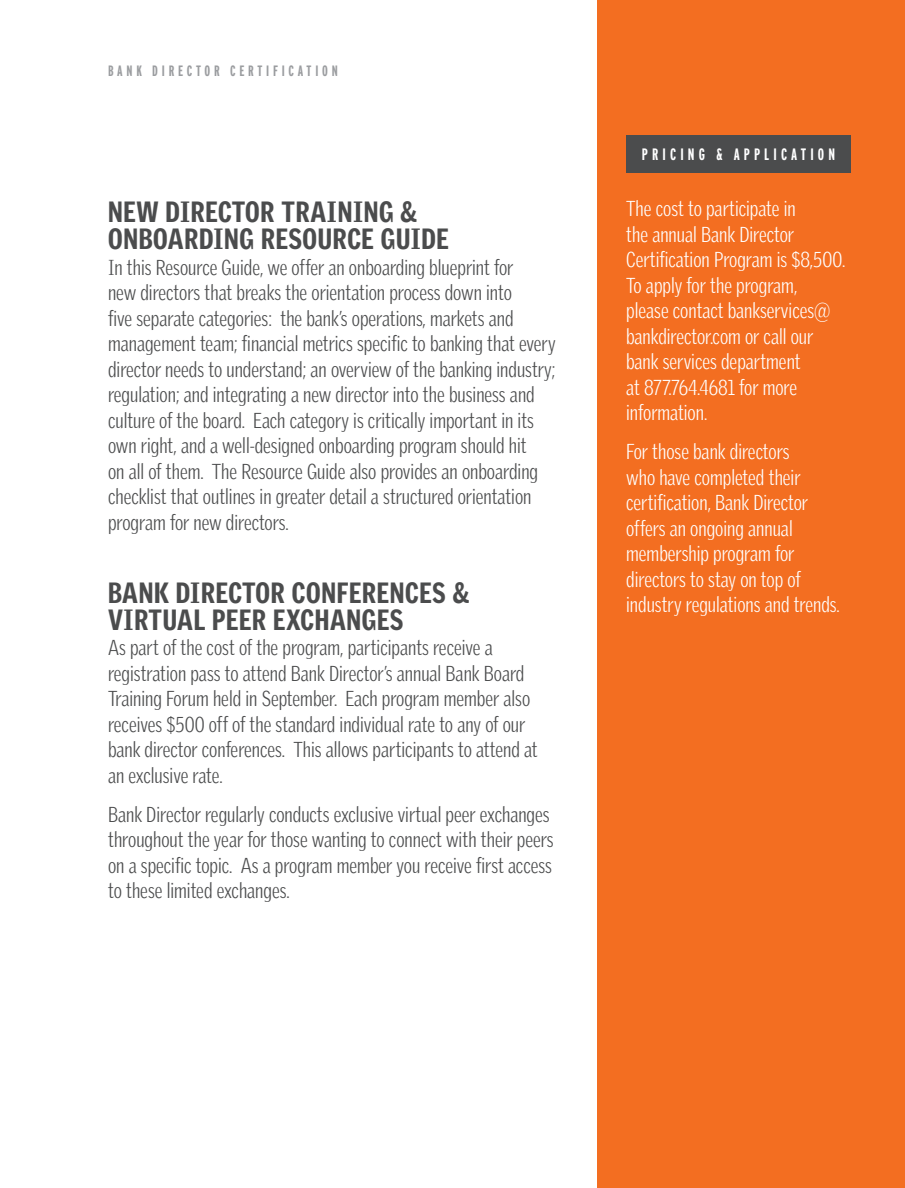
<style>
.page{position:relative;width:905px;height:1188px;background:#fff}
.page>*{position:absolute;margin:0;border:0;box-sizing:border-box;transform-origin:0 0}
.HEADLINE{font:900 28.5px/27px "Griffith Gothic Cond";letter-spacing:.025em;color:#4b4c4d}
.TEXT{font:300 21px/25.5px "Griffith Gothic Cond";color:#4b4c4d}
.TEXT-2{font:300 21px/25.5px "Griffith Gothic Cond";color:#fff}
.t1{font:700 extra-condensed 16.5px "Interstate";letter-spacing:.25em;color:#fff}
.t2{font:700 extra-condensed 15px "Interstate";letter-spacing:.25em;color:#9b9da0}
</style>
<div class="page">
<div style="left:597px;top:0;width:307px;height:1188px;background:#f36e21"></div>
<div style="left:626px;top:135px;width:224px;height:37px;background:#4b4c4d"></div>
<p class="t2" style="left:108px;top:62px;width:231px">BANK DIRECTOR CERTIFICATION</p>
<p class="HEADLINE" style="left:108px;top:198px;width:342px">NEW DIRECTOR TRAINING &amp;<br>ONBOARDING RESOURCE GUIDE</p>
<p class="TEXT" style="left:108px;top:255px;width:449px">In this Resource Guide, we offer an onboarding blueprint for<br>new directors that breaks the orientation process down into<br>five separate categories: the bank’s operations, markets and management team; financial metrics specific to banking that every director needs to understand; an overview of the banking industry; regulation; and integrating a new director into the business and culture of the board. Each category is critically important in its own right, and a well-designed onboarding program should hit<br>on all of them. The Resource Guide also provides an onboarding checklist that outlines in greater detail a structured orientation program for new directors.</p>
<p class="HEADLINE" style="left:108px;top:579px;width:362px">BANK DIRECTOR CONFERENCES &amp;<br>VIRTUAL PEER EXCHANGES</p>
<p class="TEXT" style="left:108px;top:635px;width:431px">As part of the cost of the program, participants receive a registration pass to attend Bank Director’s annual Bank Board Training Forum held in September. Each program member also receives $500 off of the standard individual rate to any of our bank director conferences. This allows participants to attend at an exclusive rate.</p>
<p class="TEXT" style="left:108px;top:801px;width:447px">Bank Director regularly conducts exclusive virtual peer exchanges throughout the year for those wanting to connect with their peers on a specific topic. As a program member you receive first access to these limited exchanges.</p>
<p class="t1" style="left:642px;top:145px;width:195px">PRICING &amp; APPLICATION</p>
<p class="TEXT-2" style="left:626px;top:196px;width:220px">The cost to participate in<br>the annual Bank Director<br>Certification Program is $8,500.<br>To apply for the program, please contact bankservices@ bankdirector.com or call our bank services department<br>at 877.764.4681 for more information.</p>
<p class="TEXT-2" style="left:626px;top:439px;width:215px">For those bank directors<br>who have completed their certification, Bank Director offers an ongoing annual membership program for directors to stay on top of industry regulations and trends.</p>
</div>
